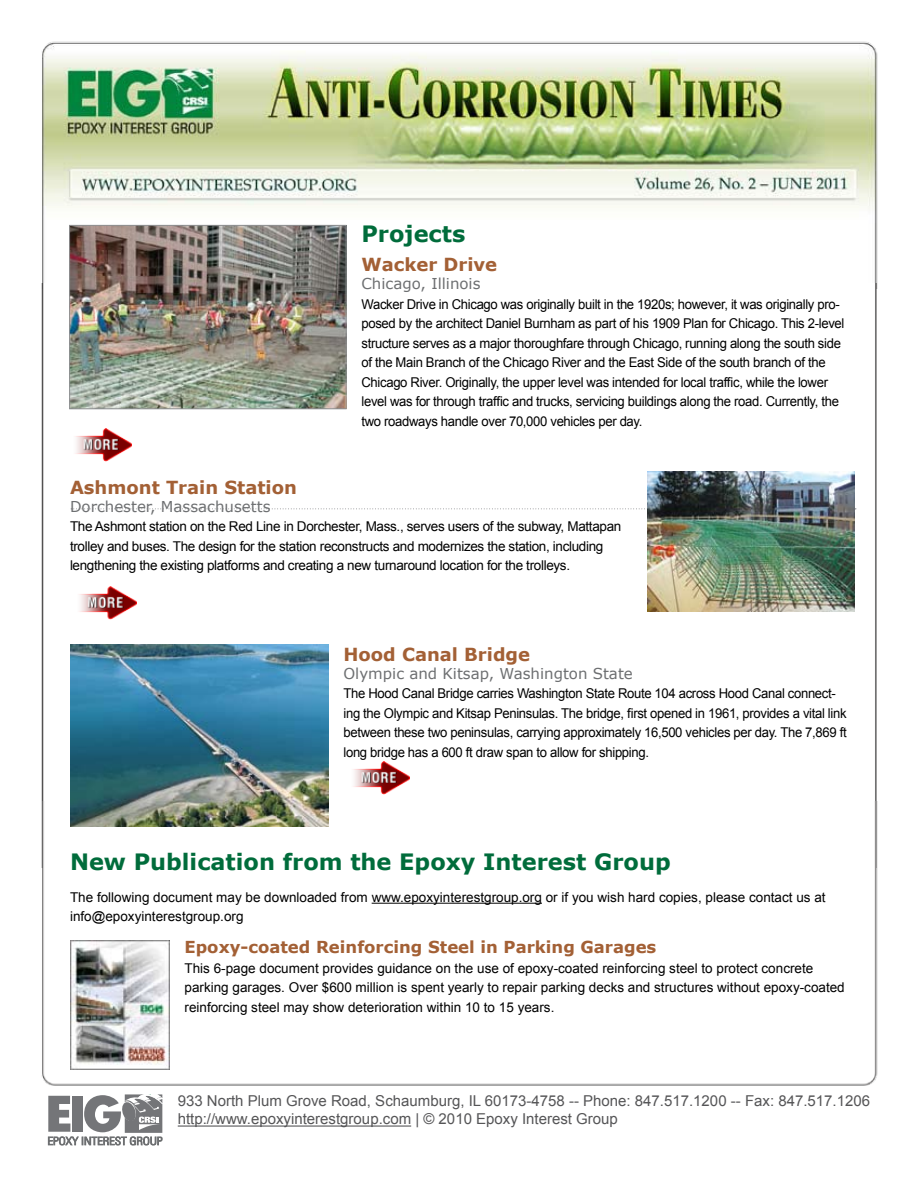
<style>
.page{position:relative;width:918px;height:1188px;background:#fff}
.page>*{position:absolute;margin:0;border:0;box-sizing:border-box;transform-origin:0 0}
.t1{font:700 22.5px "Verdana";color:#006c3b}
.t2{font:700 18px "Verdana";color:#a36035}
.t3{font:700 16.5px "Verdana";color:#a36035}
.t4{font:15px/18px "Arial";color:#555557}
.t5{font:15px "Verdana";color:#6d6f71}
.t6{font:13.5px/19.5px "Arial";letter-spacing:-.025em;color:#000}
.t7{font:13.5px/19.5px "Arial";color:#000}
</style>
<div class="page">
<img style="left:41px;top:41px;width:837px;height:243px">
<img style="left:41px;top:284px;width:837px;height:518px">
<img style="left:41px;top:802px;width:837px;height:284px">
<svg style="left:48px;top:1094px;width:115px;height:51px"></svg>
<hr style="left:178px;top:1126px;width:233px;height:1px;background:#555557">
<hr style="left:372px;top:903px;width:170px;height:1px;background:#000">
<img style="left:70px;top:428px;width:62px;height:33px">
<img style="left:75px;top:586px;width:61px;height:33px">
<img style="left:348px;top:762px;width:62px;height:33px">
<svg style="left:71px;top:508px;width:785px;height:1px"></svg>
<img style="left:70px;top:940px;width:100px;height:129px">
<img style="left:647px;top:472px;width:208px;height:140px">
<img style="left:71px;top:645px;width:257px;height:182px">
<img style="left:71px;top:227px;width:273px;height:180px">
<div style="left:69px;top:225px;width:277px;height:184px;border:1px solid #8e9092"></div>
<h1 class="t1" style="left:362px;top:225px;width:105px">Projects</h1>
<h2 class="t2" style="left:362px;top:258px;width:137px">Wacker Drive</h2>
<p class="t5" style="left:362px;top:278px;width:121px">Chicago, Illinois</p>
<p class="t6" style="left:362px;top:294px;width:484px">Wacker Drive in Chicago was originally built in the 1920s; however, it was originally pro&shy;posed by the architect Daniel Burnham as part of his 1909 Plan for Chicago. This 2-level structure serves as a major thoroughfare through Chicago, running along the south side of the Main Branch of the Chicago River and the East Side of the south branch of the Chicago River. Originally, the upper level was intended for local traffic, while the lower level was for through traffic and trucks, servicing buildings along the road. Currently, the two roadways handle over 70,000 vehicles per day.</p>
<h2 class="t2" style="left:70px;top:480px;width:228px">Ashmont Train Station</h2>
<p class="t5" style="left:70px;top:501px;width:202px">Dorchester, Massachusetts</p>
<p class="t6" style="left:70px;top:518px;width:553px">The Ashmont station on the Red Line in Dorchester, Mass., serves users of the subway, Mattapan trolley and buses. The design for the station reconstructs and modernizes the station, including lengthening the existing platforms and creating a new turnaround location for the trolleys.</p>
<h2 class="t2" style="left:344px;top:647px;width:188px">Hood Canal Bridge</h2>
<p class="t5" style="left:344px;top:667px;width:291px">Olympic and Kitsap, Washington State</p>
<p class="t6" style="left:344px;top:685px;width:505px">The Hood Canal Bridge carries Washington State Route 104 across Hood Canal connect&shy;ing the Olympic and Kitsap Peninsulas. The bridge, first opened in 1961, provides a vital link between these two peninsulas, carrying approximately 16,500 vehicles per day. The 7,869 ft long bridge has a 600 ft draw span to allow for shipping.</p>
<h1 class="t1" style="left:70px;top:853px;width:602px">New Publication from the Epoxy Interest Group</h1>
<p class="t7" style="left:70px;top:888px;width:757px">The following document may be downloaded from www.epoxyinterestgroup.org or if you wish hard copies, please contact us at info@epoxyinterestgroup.org</p>
<p class="t3" style="left:185px;top:940px;width:473px">Epoxy-coated Reinforcing Steel in Parking Garages</p>
<p class="t7" style="left:185px;top:959px;width:662px">This 6-page document provides guidance on the use of epoxy-coated reinforcing steel to protect concrete parking garages. Over $600 million is spent yearly to repair parking decks and structures without epoxy-coated reinforcing steel may show deterioration within 10 to 15 years.</p>
<p class="t4" style="left:178px;top:1093px;width:694px">933 North Plum Grove Road, Schaumburg, IL 60173-4758 -- Phone: 847.517.1200 -- Fax: 847.517.1206 http://www.epoxyinterestgroup.com | © 2010 Epoxy Interest Group</p>
</div>
